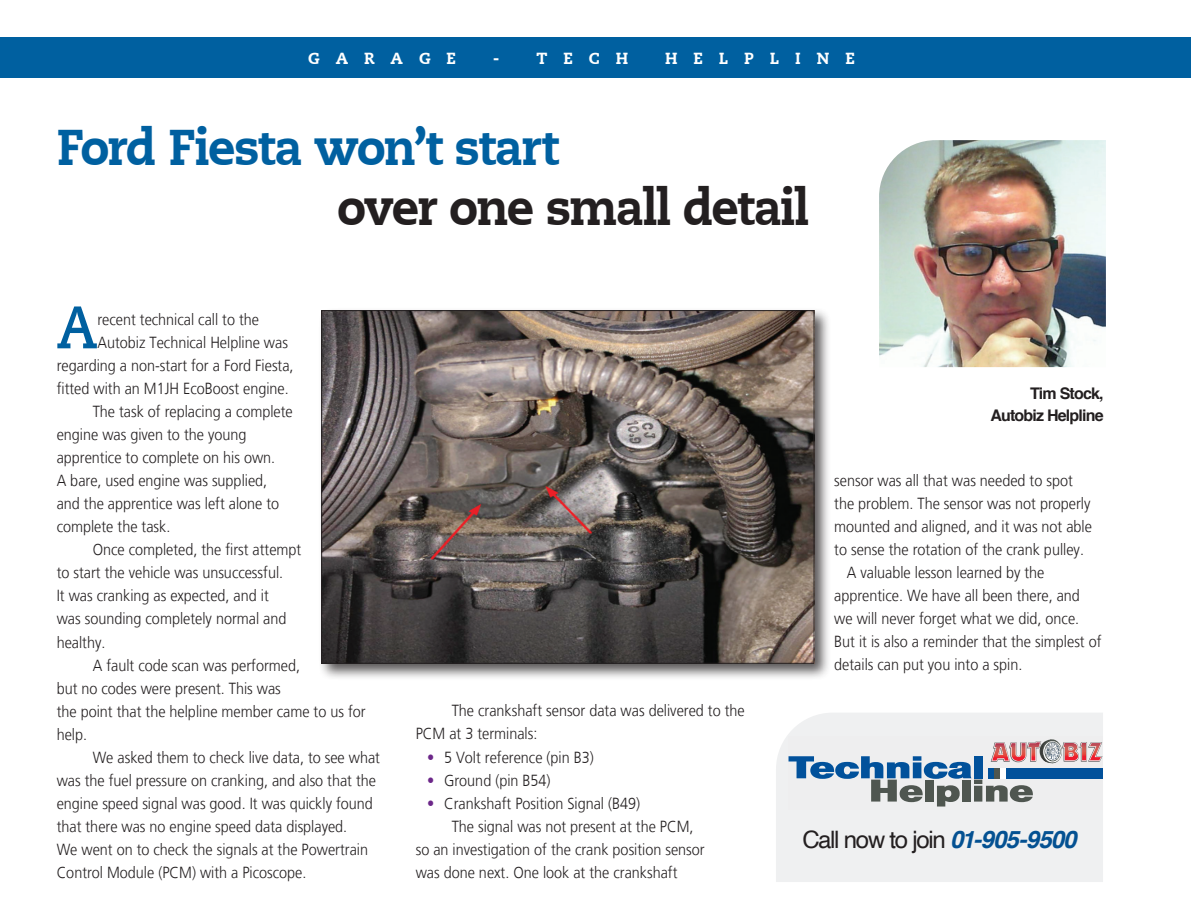
<style>
.page{position:relative;width:1191px;height:912px;background:#fff}
.page>*{position:absolute;margin:0;border:0;box-sizing:border-box;transform-origin:0 0}
.t1{font:700 59.8px "Caecilia";color:#0060a0;scale:.9 1}
.t2{font:800 50px "Caecilia LT";letter-spacing:-.04em;color:#0060a0;scale:.95 1}
.t3{font:800 50px "Caecilia LT";letter-spacing:-.035em;color:#231f20;scale:.95 1}
.t4{font:33px "Helvetica Bold Condensed Plain";letter-spacing:-.025em;color:#4f5650;scale:1.59 1}
.t5{font:24px "Helvetica";letter-spacing:-.055em;color:#231f20}
.t6{font:22.2px "Humanist 777 BT Black Condensed B";letter-spacing:-.025em;color:#4f5650}
.t7{font:300 16px/23px "Frutiger LT";color:#231f20;scale:.9 1}
.t8{font:700 16px/22px "Helvetica";letter-spacing:-.05em;color:#231f20;text-align:right}
.t9{font:800 16px "Caecilia LT";letter-spacing:1em;color:#fff}
.s1{color:#6c2789}
.s2{font-size:25.2px}
.s3{font-weight:700;font-style:italic;color:#045192}
</style>
<div class="page">
<img style="left:879px;top:140px;width:227px;height:227px">
<div style="left:318px;top:306px;width:513px;height:374px;background:#231f20;opacity:.75"></div>
<img style="left:323px;top:312px;width:489px;height:349px">
<div style="left:776px;top:713px;width:327px;height:168px;background:#eff0f1"></div>
<div style="left:788px;top:736px;width:315px;height:73px;background:#eeeeef"></div>
<svg style="left:909px;top:756px;width:62px;height:22px"></svg>
<div style="left:974px;top:756px;width:8px;height:22px;background:#01519b"></div>
<div style="left:988px;top:767px;width:114px;height:11px;background:#01519b"></div>
<svg style="left:994px;top:767px;width:7px;height:11px"></svg>
<div style="left:1001px;top:767px;width:100px;height:11px;background:#fff"></div>
<div style="left:1006px;top:767px;width:96px;height:11px;background:#01519b"></div>
<svg style="left:990px;top:739px;width:112px;height:24px"></svg>
<img style="left:1043px;top:740px;width:18px;height:22px">
<img style="left:992px;top:742px;width:109px;height:18px">
<img style="left:796px;top:763px;width:113px;height:16px">
<img style="left:788px;top:756px;width:26px;height:22px">
<img style="left:810px;top:761px;width:25px;height:17px">
<img style="left:835px;top:761px;width:24px;height:17px">
<img style="left:861px;top:756px;width:22px;height:22px">
<img style="left:887px;top:762px;width:22px;height:16px">
<img style="left:871px;top:779px;width:38px;height:23px">
<div style="left:0;top:38px;width:1191px;height:40px;background:#0060a0"></div>
<p class="t9" style="left:308px;top:49px;width:149px">GARAGE</p>
<p class="t9" style="left:493px;top:49px;width:137px">- TECH</p>
<p class="t9" style="left:665px;top:49px;width:191px">HELPLINE</p>
<h2 class="t2" style="left:57px;top:117px;width:530px">Ford Fiesta won’t start</h2>
<h2 class="t3" style="left:337px;top:177px;width:499px">over one small detail</h2>
<h1 class="t1" style="left:57px;top:292px;width:47px">A</h1>
<p class="t7" style="left:97px;top:308px;width:181px">recent technical call to the</p>
<p class="t7" style="left:97px;top:331px;width:213px">Autobiz Technical Helpline was</p>
<p class="t7" style="left:57px;top:354px;width:265px">regarding a non-start for a Ford Fiesta,</p>
<p class="t7" style="left:57px;top:377px;width:259px">fitted with an M1JH EcoBoost engine.</p>
<p class="t7" style="left:93px;top:400px;width:224px">The task of replacing a complete</p>
<p class="t7" style="left:57px;top:423px;width:212px">engine was given to the young</p>
<p class="t7" style="left:57px;top:446px;width:244px">apprentice to complete on his own.</p>
<p class="t7" style="left:57px;top:469px;width:235px">A bare, used engine was supplied,</p>
<p class="t7" style="left:57px;top:492px;width:249px">and the apprentice was left alone to</p>
<p class="t7" style="left:57px;top:515px;width:128px">complete the task.</p>
<p class="t7" style="left:93px;top:538px;width:233px">Once completed, the first attempt</p>
<p class="t7" style="left:57px;top:561px;width:253px">to start the vehicle was unsuccessful.</p>
<p class="t7" style="left:57px;top:584px;width:237px">It was cranking as expected, and it</p>
<p class="t7" style="left:57px;top:607px;width:257px">was sounding completely normal and</p>
<p class="t7" style="left:57px;top:630px;width:56px">healthy.</p>
<p class="t7" style="left:93px;top:653px;width:232px">A fault code scan was performed,</p>
<p class="t7" style="left:57px;top:676px;width:250px">but no codes were present. This was</p>
<p class="t7" style="left:57px;top:699px;width:345px">the point that the helpline member came to us for</p>
<p class="t7" style="left:57px;top:722px;width:35px">help.</p>
<p class="t7" style="left:93px;top:745px;width:321px">We asked them to check live data, to see what</p>
<p class="t7" style="left:57px;top:768px;width:356px">was the fuel pressure on cranking, and also that the</p>
<p class="t7" style="left:57px;top:791px;width:353px">engine speed signal was good. It was quickly found</p>
<p class="t7" style="left:57px;top:814px;width:324px">that there was no engine speed data displayed.</p>
<p class="t7" style="left:57px;top:837px;width:347px">We went on to check the signals at the Powertrain</p>
<p class="t7" style="left:57px;top:860px;width:279px">Control Module (PCM) with a Picoscope.</p>
<p class="t8" style="left:990px;top:382px;width:115px">Tim Stock,<br>Autobiz Helpline</p>
<p class="t7" style="left:834px;top:469px;width:266px">sensor was all that was needed to spot</p>
<p class="t7" style="left:834px;top:492px;width:286px">the problem. The sensor was not properly</p>
<p class="t7" style="left:834px;top:515px;width:288px">mounted and aligned, and it was not able</p>
<p class="t7" style="left:834px;top:538px;width:279px">to sense the rotation of the crank pulley.</p>
<p class="t7" style="left:846px;top:561px;width:221px">A valuable lesson learned by the</p>
<p class="t7" style="left:834px;top:584px;width:274px">apprentice. We have all been there, and</p>
<p class="t7" style="left:834px;top:607px;width:274px">we will never forget what we did, once.</p>
<p class="t7" style="left:834px;top:630px;width:298px">But it is also a reminder that the simplest of</p>
<p class="t7" style="left:834px;top:653px;width:210px">details can put you into a spin.</p>
<p class="t7" style="left:416px;top:699px;width:367px;text-indent:36px">The crankshaft sensor data was delivered to the<br>PCM at 3 terminals:</p>
<p class="t7" style="left:427px;top:745px;width:187px"><span class="s1">•</span> 5 Volt reference (pin B3)</p>
<p class="t7" style="left:427px;top:768px;width:139px"><span class="s1">•</span> Ground (pin B54)</p>
<p class="t7" style="left:427px;top:791px;width:238px"><span class="s1">•</span> Crankshaft Position Signal (B49)</p>
<p class="t7" style="left:452px;top:814px;width:270px">The signal was not present at the PCM,</p>
<p class="t7" style="left:416px;top:837px;width:322px">so an investigation of the crank position sensor</p>
<p class="t7" style="left:416px;top:860px;width:292px">was done next. One look at the crankshaft</p>
<h3 class="t4" style="left:868px;top:771px;width:106px">Helpline</h3>
<h3 class="t6" style="left:696px;top:831px;width:211px">You’ve got <span class="s2">Problems?</span></h3>
<h3 class="t5" style="left:802px;top:820px;width:276px">Call now to join <span class="s3">01-905-9500</span></h3>
</div>
